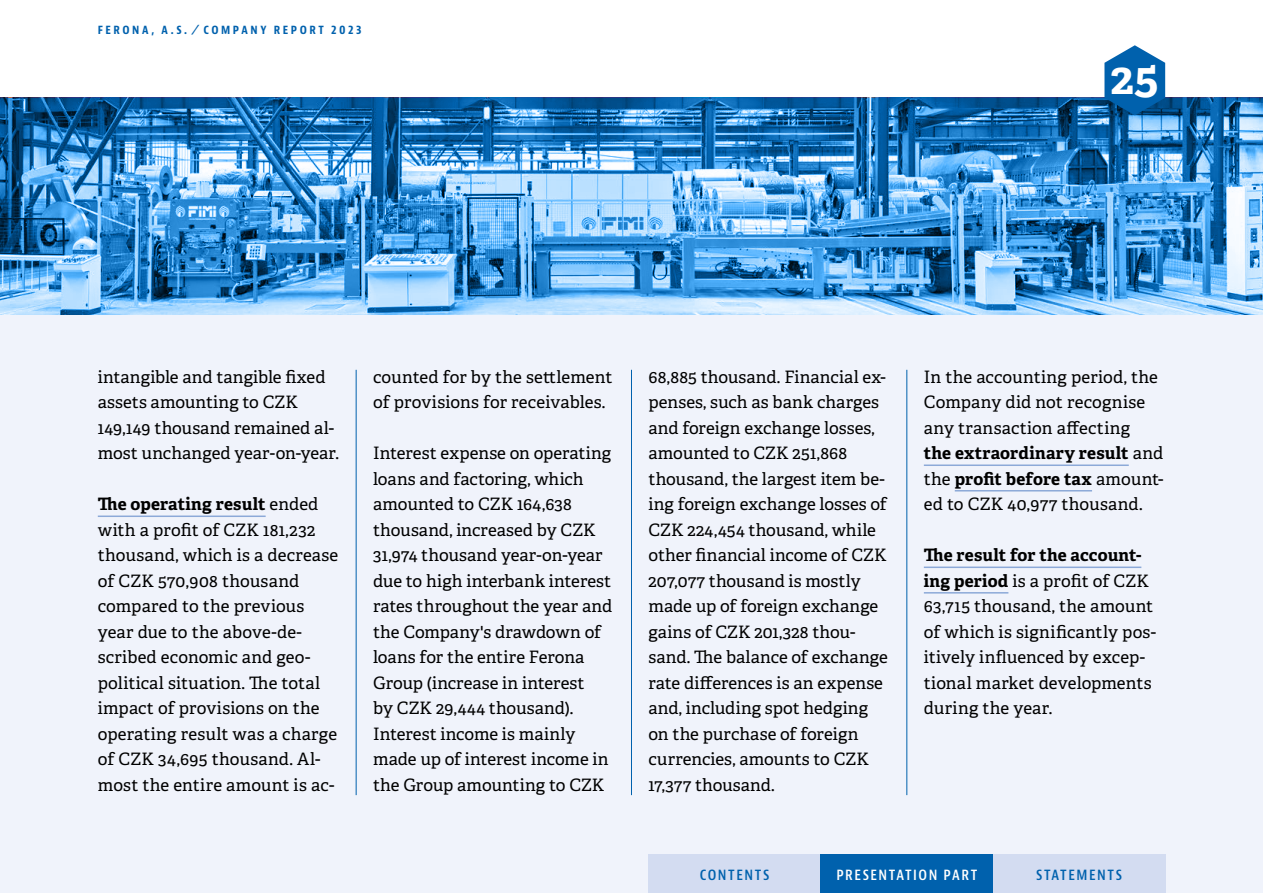
<style>
.page{position:relative;width:1263px;height:893px;background:#fff}
.page>*{position:absolute;margin:0;border:0;box-sizing:border-box;transform-origin:0 0}
.t1{font:700 45px "Adelle";color:#fff}
.t2{font:17.1px/25.5px "Adelle";letter-spacing:.005em;color:#000}
.t3{font:600 condensed 15px "Bernina Sans";letter-spacing:.1em;color:#0061ad}
.t4{font:600 condensed 15px "Bernina Sans";letter-spacing:.1em;color:#fff}
.t5{font:700 condensed 12px "Bernina Sans";letter-spacing:.21em;color:#0061ad}
.s1{font-weight:700}
</style>
<div class="page">
<div style="left:0;top:98px;width:1263px;height:795px;background:#f0f3fb"></div>
<div style="left:648px;top:855px;width:173px;height:38px;background:#d3dcf1"></div>
<div style="left:821px;top:855px;width:172px;height:38px;background:#0061ad"></div>
<div style="left:993px;top:855px;width:172px;height:38px;background:#d3dcf1"></div>
<hr style="left:98px;top:515px;width:168px;height:2px;background:#8ca9d8">
<hr style="left:924px;top:464px;width:205px;height:2px;background:#8ca9d8">
<hr style="left:955px;top:490px;width:137px;height:1px;background:#8ca9d8">
<hr style="left:924px;top:567px;width:217px;height:1px;background:#8ca9d8">
<hr style="left:924px;top:592px;width:84px;height:2px;background:#8ca9d8">
<hr style="left:356px;top:370px;width:1px;height:425px;background:#0061ad">
<hr style="left:631px;top:370px;width:1px;height:425px;background:#0061ad">
<hr style="left:906px;top:370px;width:1px;height:425px;background:#0061ad">
<img style="left:0;top:98px;width:1263px;height:217px">
<svg style="left:1104px;top:45px;width:61px;height:70px;background:#2272b1"></svg>
<p class="t5" style="left:98px;top:23px;width:265px">FERONA, A.S. ⁄ COMPANY REPORT 2023</p>
<h1 class="t1" style="left:1111px;top:49px;width:50px">25</h1>
<p class="t2" style="left:98px;top:364px;width:243px">intangible and tangible fixed assets amounting to CZK<br>149,149 thousand remained al&shy;most unchanged year-on-year.</p>
<p class="t2" style="left:98px;top:492px;width:242px"><span class="s1">The operating result</span> ended with a profit of CZK 181,232 thousand, which is a decrease of CZK 570,908 thousand compared to the previous year due to the above-de&shy;scribed economic and geo&shy;political situation. The total impact of provisions on the operating result was a charge of CZK 34,695 thousand. Al&shy;most the entire amount is ac-</p>
<p class="t2" style="left:373px;top:364px;width:241px">counted for by the settlement of provisions for receivables.</p>
<p class="t2" style="left:373px;top:441px;width:241px">Interest expense on operating loans and factoring, which amounted to CZK 164,638 thousand, increased by CZK<br>31,974 thousand year-on-year due to high interbank interest rates throughout the year and the Company's drawdown of loans for the entire Ferona<br>Group (increase in interest<br>by CZK 29,444 thousand).<br>Interest income is mainly made up of interest income in the Group amounting to CZK</p>
<p class="t2" style="left:648px;top:364px;width:241px">68,885 thousand. Financial ex&shy;penses, such as bank charges and foreign exchange losses, amounted to CZK 251,868 thousand, the largest item be&shy;ing foreign exchange losses of<br>CZK 224,454 thousand, while other financial income of CZK<br>207,077 thousand is mostly made up of foreign exchange gains of CZK 201,328 thou&shy;sand. The balance of exchange rate differences is an expense and, including spot hedging on the purchase of foreign currencies, amounts to CZK<br>17,377 thousand.</p>
<p class="t2" style="left:924px;top:364px;width:241px">In the accounting period, the<br>Company did not recognise any transaction affecting<br><span class="s1">the extraordinary result</span> and the <span class="s1">profit before tax</span> amount&shy;ed to CZK 40,977 thousand.</p>
<p class="t2" style="left:924px;top:543px;width:234px"><span class="s1">The result for the account&shy;ing period</span> is a profit of CZK<br>63,715 thousand, the amount of which is significantly pos&shy;itively influenced by excep&shy;tional market developments during the year.</p>
<p class="t3" style="left:700px;top:865px;width:71px">CONTENTS</p>
<p class="t4" style="left:836px;top:865px;width:142px">PRESENTATION PART</p>
<p class="t3" style="left:1036px;top:865px;width:87px">STATEMENTS</p>
</div>
